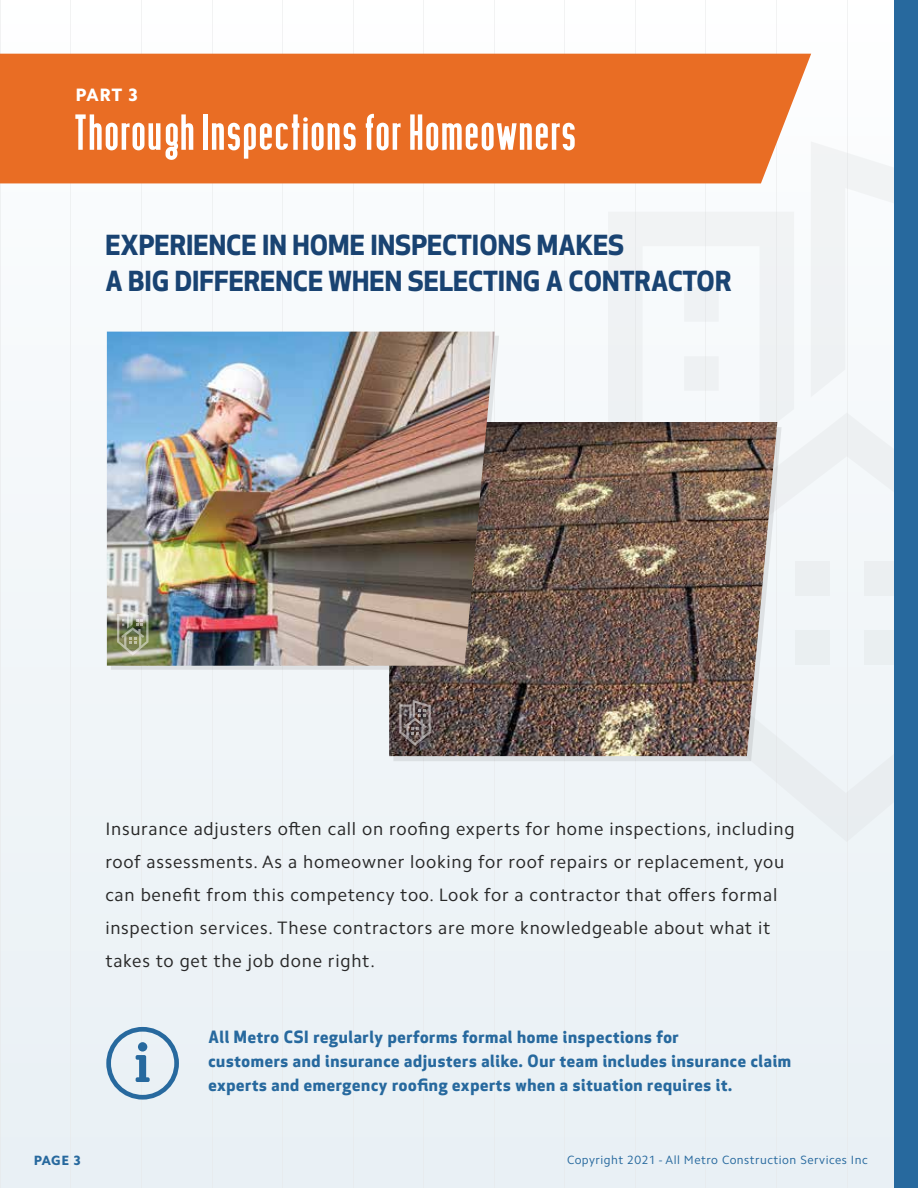
<style>
.page{position:relative;width:918px;height:1188px;background:#fff}
.page>*{position:absolute;margin:0;border:0;box-sizing:border-box;transform-origin:0 0}
.t1{font:500 54px "Devant";letter-spacing:.05em;color:#fff}
.t2{font:700 27px/36px "Apex New";color:#194372}
.t3{font:18px/33px "Camphor Pro";letter-spacing:.04em;color:#282828}
.t4{font:800 18px "Camphor Pro";color:#fff}
.t5{font:700 16.5px/24px "Apex New";letter-spacing:.04em;color:#27699e}
.t6{font:800 13.5px "Camphor Pro";color:#27699e}
.t7{font:12px "Camphor Pro";letter-spacing:.04em;color:#27699e}
</style>
<div class="page">
<div style="left:1px;top:0;width:916px;height:1188px;background:linear-gradient(to bottom,#fdfefe,#e8eff4)"></div>
<hr style="left:0;top:0;width:1px;height:1188px;background:#e6e7e8">
<hr style="left:71px;top:0;width:1px;height:1188px;background:#e6e7e8">
<hr style="left:141px;top:0;width:1px;height:1188px;background:#e6e7e8">
<hr style="left:212px;top:0;width:1px;height:1188px;background:#e6e7e8">
<hr style="left:282px;top:0;width:1px;height:1188px;background:#e6e7e8">
<hr style="left:353px;top:0;width:1px;height:1188px;background:#e6e7e8">
<hr style="left:423px;top:0;width:1px;height:1188px;background:#e6e7e8">
<hr style="left:494px;top:0;width:1px;height:1188px;background:#e6e7e8">
<hr style="left:565px;top:0;width:1px;height:1188px;background:#e6e7e8">
<hr style="left:635px;top:0;width:1px;height:1188px;background:#e6e7e8">
<hr style="left:706px;top:0;width:1px;height:1188px;background:#e6e7e8">
<hr style="left:776px;top:0;width:1px;height:1188px;background:#e6e7e8">
<hr style="left:847px;top:0;width:1px;height:1188px;background:#e6e7e8">
<div style="left:608px;top:141px;width:287px;height:701px;background:#f1f5f8"></div>
<div style="left:895px;top:0;width:23px;height:1188px;background:#27699e"></div>
<svg style="left:393px;top:427px;width:389px;height:334px"></svg>
<img style="left:389px;top:422px;width:388px;height:334px">
<svg style="left:399px;top:700px;width:32px;height:46px"></svg>
<svg style="left:111px;top:336px;width:388px;height:334px;background:#aba49f"></svg>
<img style="left:107px;top:332px;width:388px;height:334px">
<svg style="left:117px;top:609px;width:32px;height:47px;background:#a1a58d"></svg>
<div style="left:0;top:54px;width:811px;height:129px;background:#e96d24"></div>
<div style="left:106px;top:1027px;width:73px;height:72px;background:#eaf1f5"></div>
<p class="t4" style="left:75px;top:84px;width:65px">PART 3</p>
<h1 class="t1" style="left:75px;top:105px;width:502px">Thorough Inspections for Homeowners</h1>
<h2 class="t2" style="left:105px;top:226px;width:628px">EXPERIENCE IN HOME INSPECTIONS MAKES<br>A BIG DIFFERENCE WHEN SELECTING A CONTRACTOR</h2>
<p class="t3" style="left:105px;top:813px;width:691px">Insurance adjusters often call on roofing experts for home inspections, including roof assessments. As a homeowner looking for roof repairs or replacement, you can benefit from this competency too. Look for a contractor that offers formal inspection services. These contractors are more knowledgeable about what it takes to get the job done right.</p>
<p class="t5" style="left:208px;top:1025px;width:584px">All Metro CSI regularly performs formal home inspections for<br>customers and insurance adjusters alike. Our team includes insurance claim experts and emergency roofing experts when a situation requires it.</p>
<p class="t6" style="left:34px;top:1152px;width:49px">PAGE 3</p>
<p class="t7" style="left:567px;top:1152px;width:302px">Copyright 2021 - All Metro Construction Services Inc</p>
</div>
